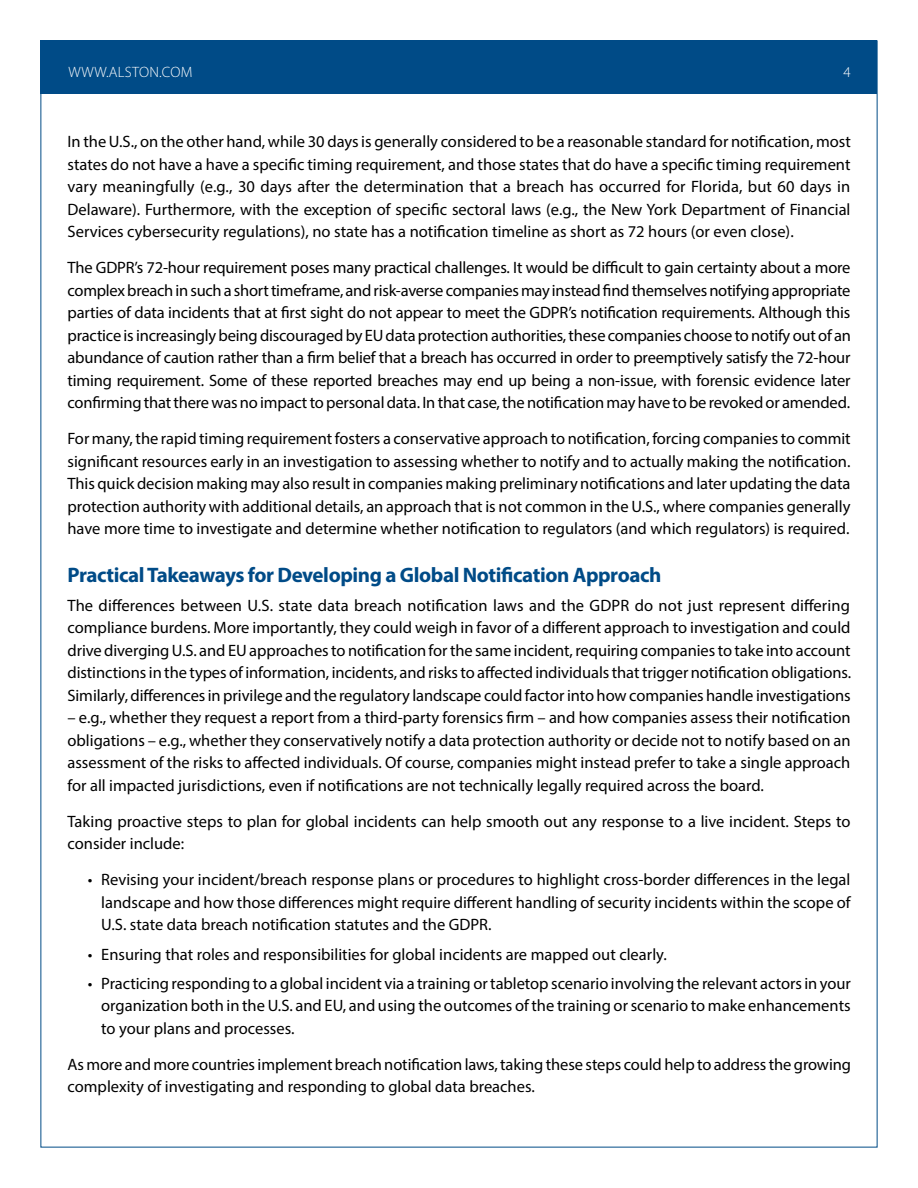
<style>
.page{position:relative;width:918px;height:1188px;background:#fff}
.page>*{position:absolute;margin:0;border:0;box-sizing:border-box;transform-origin:0 0}
.t1{font:700 21px "Myriad Pro";letter-spacing:-.02em;color:#004b87}
.t2{font:16.5px/22.5px "Myriad Pro";color:#000;text-align:justify}
.t3{font:300 15px "Myriad Pro";letter-spacing:.02em;color:#fff}
</style>
<div class="page">
<div style="left:40px;top:40px;width:838px;height:54px;background:#004b87"></div>
<p class="t3" style="left:68px;top:63px;width:126px">WWW.ALSTON.COM</p>
<p class="t3" style="left:843px;top:63px;width:9px">4</p>
<p class="t2" style="left:68px;top:130px;width:785px">In the U.S., on the other hand, while 30 days is generally considered to be a reasonable standard for notification, most states do not have a have a specific timing requirement, and those states that do have a specific timing requirement vary meaningfully (e.g., 30 days after the determination that a breach has occurred for Florida, but 60 days in Delaware). Furthermore, with the exception of specific sectoral laws (e.g., the New York Department of Financial Services cybersecurity regulations), no state has a notification timeline as short as 72 hours (or even close).</p>
<p class="t2" style="left:68px;top:256px;width:785px">The GDPR’s 72-hour requirement poses many practical challenges. It would be difficult to gain certainty about a more complex breach in such a short timeframe, and risk-averse companies may instead find themselves notifying appropriate parties of data incidents that at first sight do not appear to meet the GDPR’s notification requirements. Although this practice is increasingly being discouraged by EU data protection authorities, these companies choose to notify out of an abundance of caution rather than a firm belief that a breach has occurred in order to preemptively satisfy the 72-hour timing requirement. Some of these reported breaches may end up being a non-issue, with forensic evidence later confirming that there was no impact to personal data. In that case, the notification may have to be revoked or amended.</p>
<p class="t2" style="left:68px;top:427px;width:785px">For many, the rapid timing requirement fosters a conservative approach to notification, forcing companies to commit significant resources early in an investigation to assessing whether to notify and to actually making the notification.<br>This quick decision making may also result in companies making preliminary notifications and later updating the data protection authority with additional details, an approach that is not common in the U.S., where companies generally have more time to investigate and determine whether notification to regulators (and which regulators) is required.</p>
<p class="t1" style="left:68px;top:561px;width:595px">Practical Takeaways for Developing a Global Notification Approach</p>
<p class="t2" style="left:68px;top:594px;width:785px">The differences between U.S. state data breach notification laws and the GDPR do not just represent differing compliance burdens. More importantly, they could weigh in favor of a different approach to investigation and could drive diverging U.S. and EU approaches to notification for the same incident, requiring companies to take into account distinctions in the types of information, incidents, and risks to affected individuals that trigger notification obligations.<br>Similarly, differences in privilege and the regulatory landscape could factor into how companies handle investigations</p>
<p class="t2" style="left:68px;top:706px;width:785px">– e.g., whether they request a report from a third-party forensics firm – and how companies assess their notification obligations – e.g., whether they conservatively notify a data protection authority or decide not to notify based on an assessment of the risks to affected individuals. Of course, companies might instead prefer to take a single approach for all impacted jurisdictions, even if notifications are not technically legally required across the board.</p>
<p class="t2" style="left:68px;top:810px;width:785px">Taking proactive steps to plan for global incidents can help smooth out any response to a live incident. Steps to consider include:</p>
<p class="t2" style="left:101px;top:868px;width:751px;text-indent:-13px">• Revising your incident/breach response plans or procedures to highlight cross-border differences in the legal landscape and how those differences might require different handling of security incidents within the scope of U.S. state data breach notification statutes and the GDPR.</p>
<p class="t2" style="left:88px;top:943px;width:581px">• Ensuring that roles and responsibilities for global incidents are mapped out clearly.</p>
<p class="t2" style="left:101px;top:972px;width:751px;text-indent:-13px">• Practicing responding to a global incident via a training or tabletop scenario involving the relevant actors in your organization both in the U.S. and EU, and using the outcomes of the training or scenario to make enhancements to your plans and processes.</p>
<p class="t2" style="left:68px;top:1053px;width:785px">As more and more countries implement breach notification laws, taking these steps could help to address the growing complexity of investigating and responding to global data breaches.</p>
</div>
